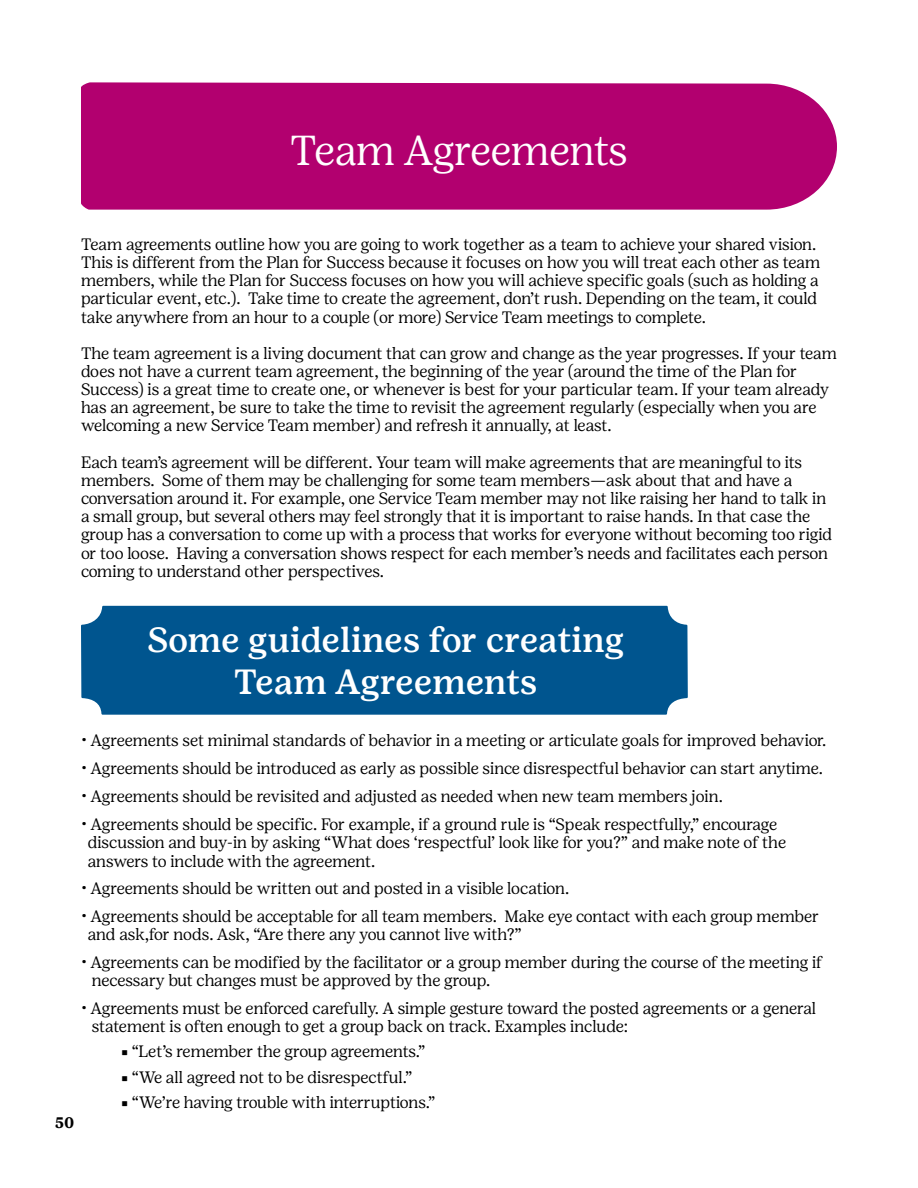
<style>
.page{position:relative;width:918px;height:1188px;background:#fff}
.page>*{position:absolute;margin:0;border:0;box-sizing:border-box;transform-origin:0 0}
.t1{font:300 41.85px "Girl Scout Display";color:#fff}
.t2{font:500 34.95px/42px "Girl Scout Text";letter-spacing:-.005em;color:#fff;text-align:center}
.t3{font:300 16.5px/18.1px "Girl Scout Display";color:#000}
.t4{font:700 15.3px "Girl Scout Text";color:#000}
</style>
<div class="page">
<div style="left:81px;top:606px;width:607px;height:109px;background:#00558f"></div>
<div style="left:81px;top:82px;width:756px;height:128px;background:#b2006f"></div>
<h1 class="t1" style="left:290px;top:125px;width:339px">Team Agreements</h1>
<p class="t3" style="left:81px;top:235px;width:741px">Team agreements outline how you are going to work together as a team to achieve your shared vision.<br>This is different from the Plan for Success because it focuses on how you will treat each other as team members, while the Plan for Success focuses on how you will achieve specific goals (such as holding a particular event, etc.). Take time to create the agreement, don’t rush. Depending on the team, it could take anywhere from an hour to a couple (or more) Service Team meetings to complete.</p>
<p class="t3" style="left:81px;top:344px;width:758px">The team agreement is a living document that can grow and change as the year progresses. If your team does not have a current team agreement, the beginning of the year (around the time of the Plan for Success) is a great time to create one, or whenever is best for your particular team. If your team already has an agreement, be sure to take the time to revisit the agreement regularly (especially when you are welcoming a new Service Team member) and refresh it annually, at least.</p>
<p class="t3" style="left:81px;top:453px;width:753px">Each team’s agreement will be different. Your team will make agreements that are meaningful to its members. Some of them may be challenging for some team members—ask about that and have a conversation around it. For example, one Service Team member may not like raising her hand to talk in a small group, but several others may feel strongly that it is important to raise hands. In that case the group has a conversation to come up with a process that works for everyone without becoming too rigid or too loose. Having a conversation shows respect for each member’s needs and facilitates each person coming to understand other perspectives.</p>
<p class="t4" style="left:55px;top:1113px;width:21px">50</p>
<h2 class="t2" style="left:147px;top:619px;width:479px">Some guidelines for creating<br>Team Agreements</h2>
<p class="t3" style="left:81px;top:731px;width:747px">• Agreements set minimal standards of behavior in a meeting or articulate goals for improved behavior.</p>
<p class="t3" style="left:81px;top:759px;width:744px">• Agreements should be introduced as early as possible since disrespectful behavior can start anytime.</p>
<p class="t3" style="left:81px;top:787px;width:643px">• Agreements should be revisited and adjusted as needed when new team members join.</p>
<p class="t3" style="left:88px;top:815px;width:700px;text-indent:-7px">• Agreements should be specific. For example, if a ground rule is “Speak respectfully,” encourage discussion and buy-in by asking “What does ‘respectful’ look like for you?” and make note of the answers to include with the agreement.</p>
<p class="t3" style="left:81px;top:879px;width:490px">• Agreements should be written out and posted in a visible location.</p>
<p class="t3" style="left:88px;top:907px;width:733px;text-indent:-7px">• Agreements should be acceptable for all team members. Make eye contact with each group member and ask,for nods. Ask, “Are there any you cannot live with?”</p>
<p class="t3" style="left:92px;top:953px;width:732px;text-indent:-11px">• Agreements can be modified by the facilitator or a group member during the course of the meeting if necessary but changes must be approved by the group.</p>
<p class="t3" style="left:92px;top:999px;width:726px;text-indent:-11px">• Agreements must be enforced carefully. A simple gesture toward the posted agreements or a general statement is often enough to get a group back on track. Examples include:</p>
<p class="t3" style="left:122px;top:1039px;width:315px;line-height:25px">◾ “Let’s remember the group agreements.” ◾ “We all agreed not to be disrespectful.”<br>◾ “We’re having trouble with interruptions.”</p>
</div>
